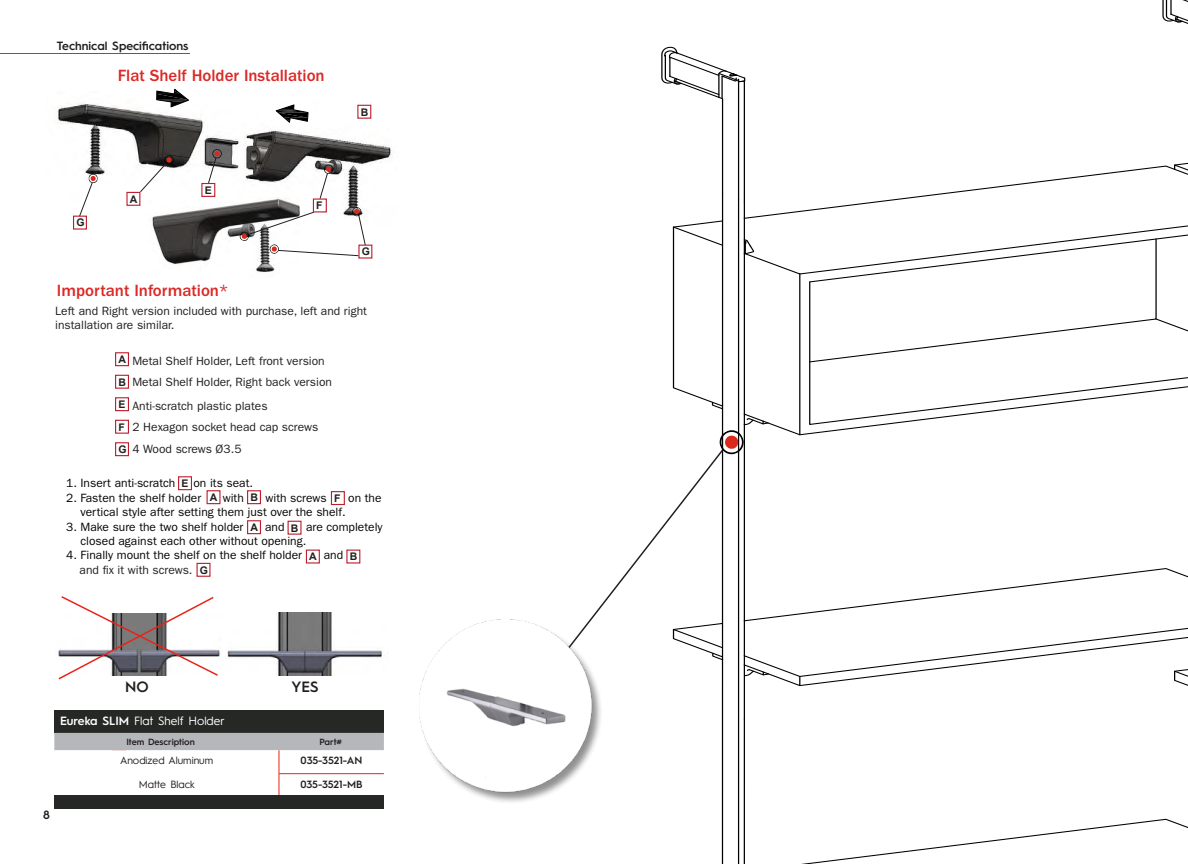
<style>
.page{position:relative;width:1188px;height:864px;background:#fff}
.page>*{position:absolute;margin:0;border:0;box-sizing:border-box;transform-origin:0 0}
.t1{font:500 16.8px "ITC Franklin Gothic Std";color:#da2926}
.t2{font:600 15px "Hurme Geometric Sans 1";color:#231f20}
.t3{font:12px "ITC Franklin Gothic Std";color:#040503}
.t4{font:12px/14.4px "ITC Franklin Gothic Std";color:#231f20}
.Part_Table_-_Details{font:12px "Hurme Geometric Sans 1";color:#fff}
.Part_Table_-_Details-2{font:600 12px "Hurme Geometric Sans 1";color:#231f20}
.t5{font:10.5px "Hurme Geometric Sans 1";color:#231f20}
.t6{font:600 10.5px "Hurme Geometric Sans 1";letter-spacing:-.01em;color:#231f20}
.Pic_Part_Number_Upda{font:700 10.5px "Arial";color:#231f20}
.Part_Table_-_Details-3{font:600 9px "Hurme Geometric Sans 1";color:#231f20}
.s1{font-weight:600}
</style>
<div class="page">
<hr style="left:0;top:54px;width:189px;height:1px;background:#da2926">
<hr style="left:722px;top:194px;width:1px;height:670px;background:#000">
<hr style="left:738px;top:200px;width:1px;height:664px;background:#000">
<hr style="left:744px;top:719px;width:1px;height:145px;background:#000">
<hr style="left:744px;top:202px;width:1px;height:517px;background:#000">
<svg style="left:743px;top:818px;width:445px;height:46px"></svg>
<svg style="left:743px;top:567px;width:445px;height:47px"></svg>
<svg style="left:743px;top:283px;width:132px;height:153px"></svg>
<svg style="left:808px;top:363px;width:380px;height:63px"></svg>
<hr style="left:799px;top:274px;width:1px;height:161px;background:#000">
<svg style="left:808px;top:283px;width:349px;height:80px"></svg>
<svg style="left:1154px;top:318px;width:34px;height:49px"></svg>
<svg style="left:1162px;top:0;width:26px;height:24px"></svg>
<hr style="left:722px;top:99px;width:1px;height:95px;background:#000">
<hr style="left:738px;top:82px;width:1px;height:118px;background:#000">
<hr style="left:744px;top:81px;width:1px;height:121px;background:#000">
<svg style="left:661px;top:46px;width:85px;height:54px"></svg>
<svg style="left:743px;top:158px;width:445px;height:125px"></svg>
<svg style="left:743px;top:614px;width:445px;height:86px"></svg>
<svg style="left:672px;top:220px;width:52px;height:190px"></svg>
<svg style="left:599px;top:455px;width:125px;height:278px"></svg>
<svg style="left:718px;top:417px;width:52px;height:39px"></svg>
<img style="left:58px;top:103px;width:334px;height:113px">
<svg style="left:156px;top:89px;width:34px;height:19px"></svg>
<svg style="left:275px;top:104px;width:34px;height:20px"></svg>
<img style="left:145px;top:198px;width:158px;height:75px">
<div style="left:54px;top:711px;width:330px;height:22px;background:#262825"></div>
<svg style="left:54px;top:733px;width:330px;height:62px"></svg>
<div style="left:54px;top:795px;width:330px;height:14px;background:#262825"></div>
<img style="left:419px;top:608px;width:189px;height:194px">
<div style="left:178px;top:476px;width:14px;height:14px;border:1px solid #be1d2c"></div>
<div style="left:207px;top:490px;width:14px;height:14px;border:1px solid #be1d2c"></div>
<div style="left:247px;top:490px;width:14px;height:14px;border:1px solid #be1d2c"></div>
<div style="left:331px;top:491px;width:14px;height:14px;border:1px solid #be1d2c"></div>
<div style="left:247px;top:520px;width:14px;height:14px;border:1px solid #be1d2c"></div>
<div style="left:288px;top:521px;width:14px;height:14px;border:1px solid #be1d2c"></div>
<div style="left:306px;top:550px;width:14px;height:14px;border:1px solid #be1d2c"></div>
<div style="left:346px;top:550px;width:14px;height:14px;border:1px solid #be1d2c"></div>
<div style="left:197px;top:563px;width:14px;height:14px;border:1px solid #be1d2c"></div>
<img style="left:227px;top:613px;width:155px;height:63px">
<svg style="left:58px;top:596px;width:162px;height:84px"></svg>
<div style="left:115px;top:352px;width:14px;height:14px;border:1px solid #be1d2c"></div>
<div style="left:357px;top:105px;width:14px;height:14px;border:1px solid #be1d2c"></div>
<div style="left:126px;top:192px;width:14px;height:14px;border:1px solid #be1d2c"></div>
<svg style="left:140px;top:155px;width:34px;height:37px"></svg>
<div style="left:73px;top:216px;width:14px;height:14px;border:1px solid #be1d2c"></div>
<svg style="left:79px;top:174px;width:19px;height:43px"></svg>
<div style="left:115px;top:375px;width:14px;height:14px;border:1px solid #be1d2c"></div>
<div style="left:115px;top:397px;width:14px;height:14px;border:1px solid #be1d2c"></div>
<div style="left:115px;top:420px;width:14px;height:14px;border:1px solid #be1d2c"></div>
<div style="left:115px;top:442px;width:14px;height:14px;border:1px solid #be1d2c"></div>
<div style="left:201px;top:183px;width:14px;height:14px;border:1px solid #be1d2c"></div>
<svg style="left:208px;top:149px;width:14px;height:35px"></svg>
<div style="left:313px;top:198px;width:14px;height:14px;border:1px solid #be1d2c"></div>
<svg style="left:320px;top:165px;width:13px;height:34px"></svg>
<svg style="left:239px;top:206px;width:127px;height:50px"></svg>
<p class="Part_Table_-_Details-2" style="left:57px;top:37px;width:133px">Technical Specifications</p>
<p class="t1" style="left:118px;top:66px;width:209px">Flat Shelf Holder Installation</p>
<p class="Pic_Part_Number_Upda" style="left:76px;top:215px;width:10px">G</p>
<p class="Pic_Part_Number_Upda" style="left:130px;top:192px;width:9px">A</p>
<p class="Pic_Part_Number_Upda" style="left:205px;top:183px;width:9px">E</p>
<p class="Pic_Part_Number_Upda" style="left:316px;top:198px;width:8px">F</p>
<p class="Pic_Part_Number_Upda" style="left:361px;top:104px;width:9px">B</p>
<p class="Pic_Part_Number_Upda" style="left:362px;top:244px;width:10px">G</p>
<p class="t1" style="left:57px;top:281px;width:173px">Important Information*</p>
<p class="t4" style="left:55px;top:303px;width:313px">Left and Right version included with purchase, left and right installation are similar.</p>
<p class="Pic_Part_Number_Upda" style="left:118px;top:352px;width:9px">A</p>
<p class="t4" style="left:132px;top:354px;width:194px">Metal Shelf Holder, Left front version</p>
<p class="Pic_Part_Number_Upda" style="left:118px;top:374px;width:9px">B</p>
<p class="t4" style="left:132px;top:375px;width:201px">Metal Shelf Holder, Right back version</p>
<p class="Pic_Part_Number_Upda" style="left:118px;top:397px;width:9px">E</p>
<p class="Pic_Part_Number_Upda" style="left:118px;top:419px;width:8px">F</p>
<p class="Pic_Part_Number_Upda" style="left:118px;top:442px;width:10px">G</p>
<p class="t4" style="left:132px;top:399px;width:137px">Anti-scratch plastic plates</p>
<p class="t4" style="left:132px;top:420px;width:187px">2 Hexagon socket head cap screws</p>
<p class="t4" style="left:132px;top:442px;width:111px">4 Wood screws Ø3.5</p>
<p class="t3" style="left:66px;top:476px;width:111px">1. Insert anti-scratch</p>
<p class="t3" style="left:193px;top:476px;width:61px">on its seat.</p>
<p class="t3" style="left:66px;top:491px;width:137px">2. Fasten the shelf holder</p>
<p class="t3" style="left:223px;top:491px;width:23px">with</p>
<p class="t3" style="left:266px;top:491px;width:63px">with screws</p>
<p class="t3" style="left:348px;top:491px;width:35px">on the</p>
<p class="t3" style="left:81px;top:505px;width:267px">vertical style after setting them just over the shelf.</p>
<p class="t3" style="left:66px;top:520px;width:179px">3. Make sure the two shelf holder</p>
<p class="t3" style="left:265px;top:520px;width:21px">and</p>
<p class="t3" style="left:306px;top:520px;width:78px">are completely</p>
<p class="t3" style="left:81px;top:534px;width:228px">closed against each other without opening.</p>
<p class="t3" style="left:66px;top:548px;width:237px">4. Finally mount the shelf on the shelf holder</p>
<p class="t3" style="left:324px;top:548px;width:21px">and</p>
<p class="t4" style="left:80px;top:563px;width:114px">and fix it with screws.</p>
<p class="Pic_Part_Number_Upda" style="left:181px;top:476px;width:9px">E</p>
<p class="Pic_Part_Number_Upda" style="left:210px;top:490px;width:9px">A</p>
<p class="Pic_Part_Number_Upda" style="left:250px;top:490px;width:9px">B</p>
<p class="Pic_Part_Number_Upda" style="left:334px;top:491px;width:8px">F</p>
<p class="Pic_Part_Number_Upda" style="left:250px;top:520px;width:9px">A</p>
<p class="Pic_Part_Number_Upda" style="left:291px;top:520px;width:9px">B</p>
<p class="Pic_Part_Number_Upda" style="left:309px;top:549px;width:9px">A</p>
<p class="Pic_Part_Number_Upda" style="left:350px;top:549px;width:9px">B</p>
<p class="Pic_Part_Number_Upda" style="left:200px;top:563px;width:10px">G</p>
<p class="t2" style="left:125px;top:677px;width:25px">NO</p>
<p class="t2" style="left:292px;top:677px;width:29px">YES</p>
<p class="Part_Table_-_Details" style="left:60px;top:712px;width:166px"><span class="s1">Eureka SLIM</span> Flat Shelf Holder</p>
<p class="Part_Table_-_Details-3" style="left:126px;top:735px;width:70px">Item Description</p>
<p class="Part_Table_-_Details-3" style="left:319px;top:736px;width:24px">Part#</p>
<p class="Part_Table_-_Details-2" style="left:43px;top:807px;width:8px">8</p>
<p class="t5" style="left:120px;top:753px;width:95px">Anodized Aluminum</p>
<p class="t6" style="left:301px;top:753px;width:63px">035-3521-AN</p>
<p class="t5" style="left:139px;top:777px;width:58px">Matte Black</p>
<p class="t6" style="left:300px;top:777px;width:64px">035-3521-MB</p>
</div>
